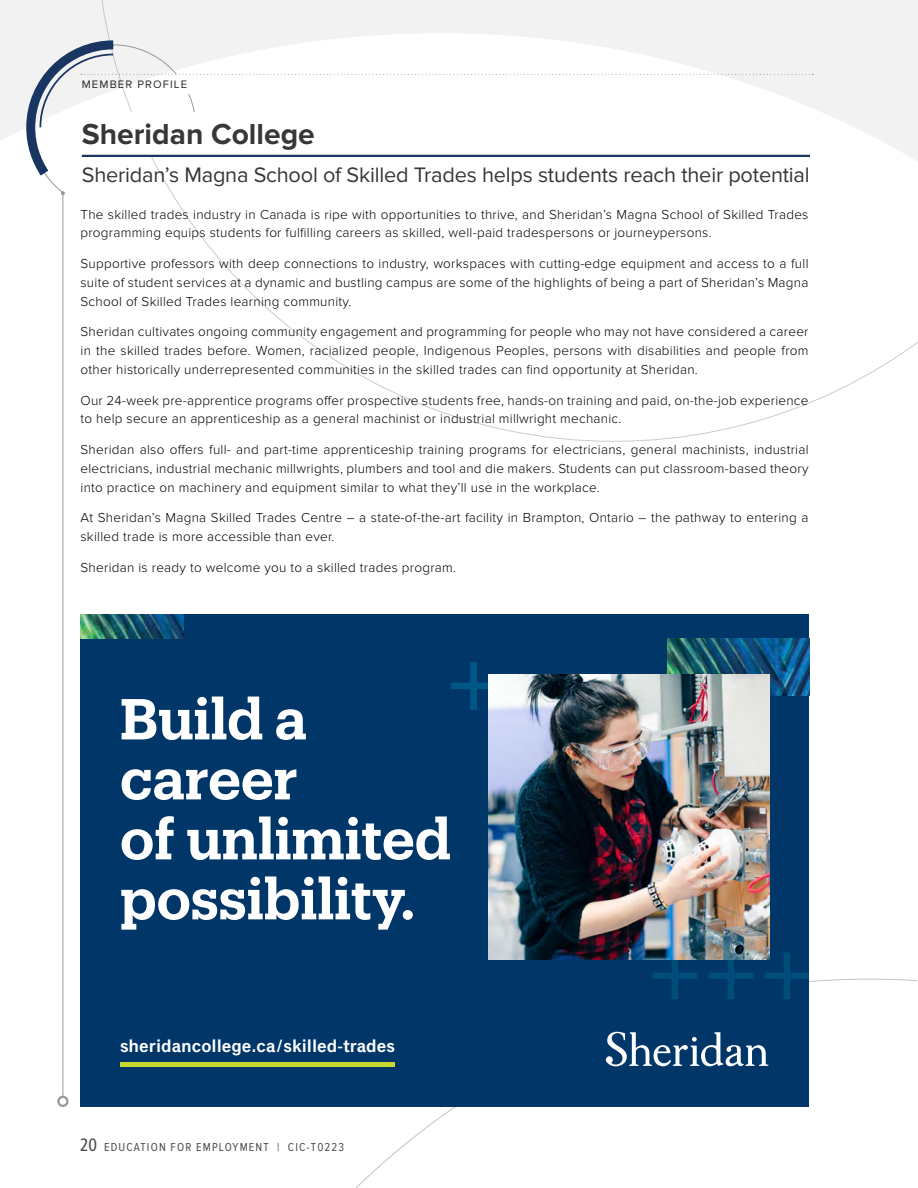
<style>
.page{position:relative;width:918px;height:1188px;background:#fff}
.page>*{position:absolute;margin:0;border:0;box-sizing:border-box;transform-origin:0 0}
.t1{font:600 56.4px/60px "Produkt";color:#fff}
.t2{font:700 30px "Proxima Nova";color:#383736}
.t3{font:21.75px "Proxima Nova";letter-spacing:-.01em;color:#383736}
.t4{font:600 18px "Classic Grotesque Pro";color:#fff}
.t5{font:300 13.5px/18.8px "Proxima Nova";letter-spacing:.02em;color:#000}
.t6{font:12px "Proxima Nova Cond";letter-spacing:.095em;color:#4d4d4f}
.t7{font:11.25px "Proxima Nova";letter-spacing:.1em;color:#000}
.s1{font-family:"Frutiger LT Std";font-stretch:condensed;font-size:18px}
</style>
<div class="page">
<svg style="left:0;top:0;width:96px;height:205px;fill:#f3f2f2"></svg>
<svg style="left:96px;top:0;width:822px;height:442px"></svg>
<hr style="left:63px;top:193px;width:1px;height:904px;background:#9a9797">
<div style="left:57px;top:1096px;width:12px;height:11px;border:2px solid #9a9797;border-radius:50%"></div>
<div style="left:80px;top:615px;width:729px;height:492px;background:#003768"></div>
<svg style="left:606px;top:1032px;width:162px;height:34px"></svg>
<img style="left:667px;top:639px;width:142px;height:57px">
<hr style="left:121px;top:1062px;width:274px;height:4px;background:#c6d931">
<svg style="left:653px;top:959px;width:44px;height:40px"></svg>
<svg style="left:709px;top:959px;width:44px;height:40px"></svg>
<svg style="left:765px;top:952px;width:44px;height:47px"></svg>
<img style="left:80px;top:615px;width:103px;height:24px">
<svg style="left:451px;top:662px;width:46px;height:48px"></svg>
<img style="left:488px;top:675px;width:282px;height:284px">
<svg style="left:25px;top:39px;width:788px;height:156px"></svg>
<p class="t7" style="left:82px;top:77px;width:107px">MEMBER PROFILE</p>
<h2 class="t2" style="left:82px;top:116px;width:235px">Sheridan College</h2>
<h3 class="t3" style="left:82px;top:162px;width:729px">Sheridan’s Magna School of Skilled Trades helps students reach their potential</h3>
<p class="t5" style="left:81px;top:205px;width:729px">The skilled trades industry in Canada is ripe with opportunities to thrive, and Sheridan’s Magna School of Skilled Trades programming equips students for fulfilling careers as skilled, well-paid tradespersons or journeypersons.</p>
<p class="t5" style="left:81px;top:254px;width:730px;text-align:justify">Supportive professors with deep connections to industry, workspaces with cutting-edge equipment and access to a full suite of student services at a dynamic and bustling campus are some of the highlights of being a part of Sheridan’s Magna School of Skilled Trades learning community.</p>
<p class="t5" style="left:81px;top:323px;width:730px;text-align:justify">Sheridan cultivates ongoing community engagement and programming for people who may not have considered a career in the skilled trades before. Women, racialized people, Indigenous Peoples, persons with disabilities and people from other historically underrepresented communities in the skilled trades can find opportunity at Sheridan.</p>
<p class="t5" style="left:81px;top:391px;width:730px">Our 24-week pre-apprentice programs offer prospective students free, hands-on training and paid, on-the-job experience to help secure an apprenticeship as a general machinist or industrial millwright mechanic.</p>
<p class="t5" style="left:81px;top:440px;width:730px;text-align:justify">Sheridan also offers full- and part-time apprenticeship training programs for electricians, general machinists, industrial electricians, industrial mechanic millwrights, plumbers and tool and die makers. Students can put classroom-based theory into practice on machinery and equipment similar to what they’ll use in the workplace.</p>
<p class="t5" style="left:81px;top:509px;width:730px">At Sheridan’s Magna Skilled Trades Centre – a state-of-the-art facility in Brampton, Ontario – the pathway to entering a skilled trade is more accessible than ever.</p>
<p class="t5" style="left:81px;top:558px;width:377px">Sheridan is ready to welcome you to a skilled trades program.</p>
<h1 class="t1" style="left:120px;top:686px;width:333px">Build a career<br>of unlimited possibility.</h1>
<h3 class="t4" style="left:120px;top:1035px;width:277px">sheridancollege.ca/skilled-trades</h3>
<p class="t6" style="left:80px;top:1140px;width:266px"><span class="s1">20</span> EDUCATION FOR EMPLOYMENT | CIC-T0223</p>
</div>
